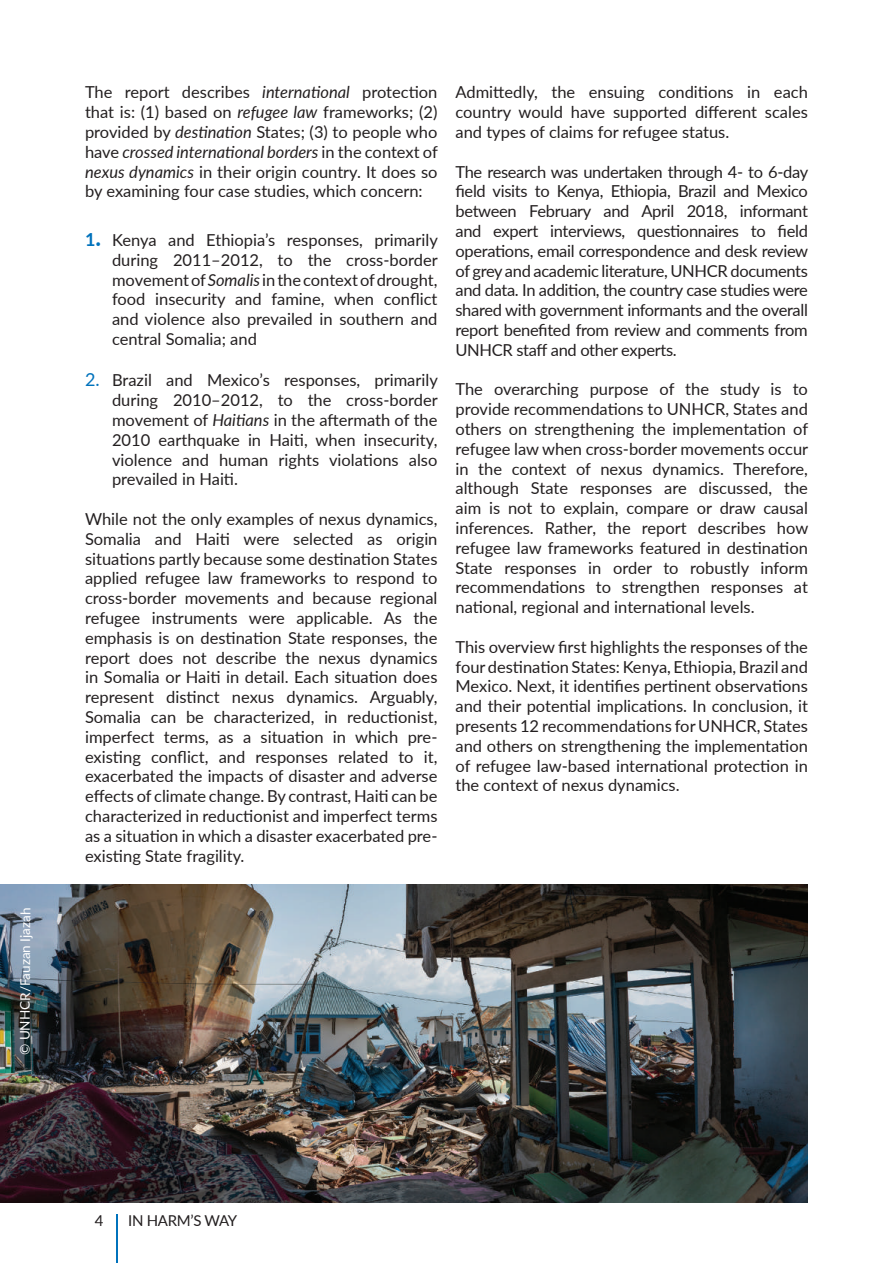
<style>
.page{position:relative;width:893px;height:1263px;background:#fff}
.page>*{position:absolute;margin:0;border:0;box-sizing:border-box;transform-origin:0 0}
.t1{font:16.5px/19.8px "Lato";color:#231f20;text-align:justify}
.t2{font:15px "Lato";letter-spacing:-.02em;color:#231f20}
.t3{font:13.5px "Lato";letter-spacing:-.005em;color:#fff}
.s1{font-style:italic}
.s2{font-weight:700;font-size:18px;color:#0072bc}
.s3{font-weight:700;font-size:24px;color:#0072bc}
.s4{font-size:18px;color:#0072bc}
</style>
<div class="page">
<hr style="left:117px;top:1214px;width:1px;height:49px;background:#0072bc">
<img style="left:0;top:884px;width:808px;height:319px">
<p class="t3" style="left:16px;top:1055px;width:149px;rotate:-90deg">© UNHCR/Fauzan Ijazah</p>
<p class="t1" style="left:85px;top:82px;width:354px">The report describes <span class="s1">international</span> protection that is: (1) based on <span class="s1">refugee law</span> frameworks; (2) provided by <span class="s1">destination</span> States; (3) to people who have <span class="s1">crossed international borders</span> in the context of <span class="s1">nexus dynamics</span> in their origin country. It does so by examining four case studies, which concern:</p>
<p class="t1" style="left:112px;top:229px;width:327px;text-indent:-27px"><span class="s2">1</span><span class="s3">.</span> Kenya and Ethiopia’s responses, primarily during 2011–2012, to the cross-border movement of <span class="s1">Somalis</span> in the context of drought, food insecurity and famine, when conflict and violence also prevailed in southern and central Somalia; and</p>
<p class="t1" style="left:112px;top:370px;width:327px;text-indent:-27px"><span class="s4">2.</span> Brazil and Mexico’s responses, primarily during 2010–2012, to the cross-border movement of <span class="s1">Haitians</span> in the aftermath of the 2010 earthquake in Haiti, when insecurity, violence and human rights violations also prevailed in Haiti.</p>
<p class="t1" style="left:85px;top:508px;width:354px">While not the only examples of nexus dynamics, Somalia and Haiti were selected as origin situations partly because some destination States applied refugee law frameworks to respond to cross-border movements and because regional refugee instruments were applicable. As the emphasis is on destination State responses, the report does not describe the nexus dynamics in Somalia or Haiti in detail. Each situation does represent distinct nexus dynamics. Arguably, Somalia can be characterized, in reductionist, imperfect terms, as a situation in which pre&shy;existing conflict, and responses related to it, exacerbated the impacts of disaster and adverse effects of climate change. By contrast, Haiti can be characterized in reductionist and imperfect terms as a situation in which a disaster exacerbated pre&shy;existing State fragility.</p>
<p class="t1" style="left:455px;top:82px;width:354px">Admittedly, the ensuing conditions in each country would have supported different scales and types of claims for refugee status.</p>
<p class="t1" style="left:455px;top:161px;width:354px">The research was undertaken through 4- to 6-day field visits to Kenya, Ethiopia, Brazil and Mexico between February and April 2018, informant and expert interviews, questionnaires to field operations, email correspondence and desk review of grey and academic literature, UNHCR documents and data. In addition, the country case studies were shared with government informants and the overall report benefited from review and comments from UNHCR staff and other experts.</p>
<p class="t1" style="left:455px;top:379px;width:354px">The overarching purpose of the study is to provide recommendations to UNHCR, States and others on strengthening the implementation of refugee law when cross-border movements occur in the context of nexus dynamics. Therefore, although State responses are discussed, the aim is not to explain, compare or draw causal inferences. Rather, the report describes how refugee law frameworks featured in destination State responses in order to robustly inform recommendations to strengthen responses at national, regional and international levels.</p>
<p class="t1" style="left:455px;top:636px;width:354px">This overview first highlights the responses of the four destination States: Kenya, Ethiopia, Brazil and Mexico. Next, it identifies pertinent observations and their potential implications. In conclusion, it presents 12 recommendations for UNHCR, States and others on strengthening the implementation of refugee law-based international protection in the context of nexus dynamics.</p>
<p class="t2" style="left:95px;top:1210px;width:10px">4</p>
<p class="t2" style="left:128px;top:1210px;width:111px">IN HARM’S WAY</p>
</div>
